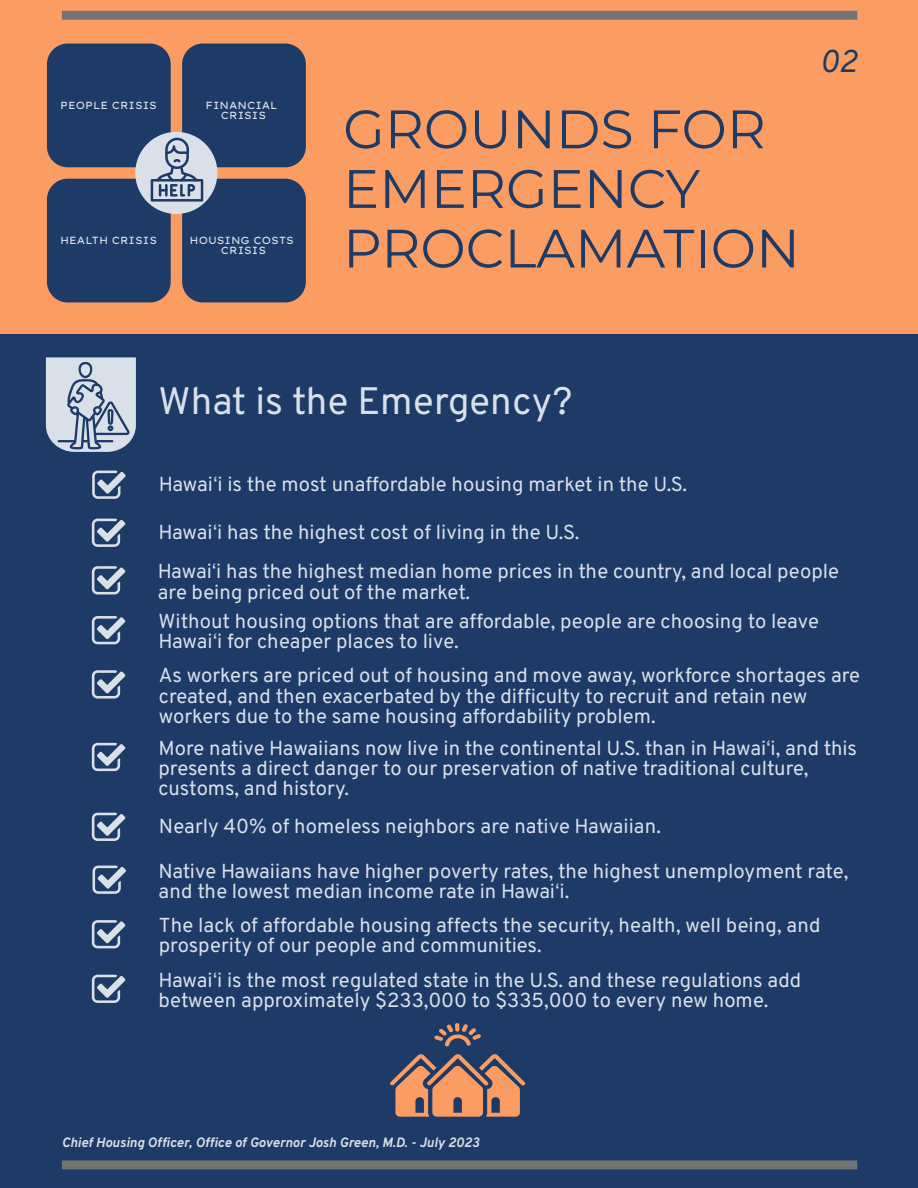
<style>
.page{position:relative;width:918px;height:1188px;background:#1d3b66}
.page>*{position:absolute;margin:0;border:0;box-sizing:border-box;transform-origin:0 0}
.t1{font:54px/59.6px "Montserrat";color:#1d3b66}
.t2{font:38.25px "Overpass";color:#dae0e8}
.t3{font:italic 31.5px "Overpass";color:#1d3b66}
.t4{font:20.25px/20.2px "Overpass";color:#dae0e8}
.t5{font:italic 700 13.5px "Overpass";color:#dae0e8}
.t6{font:10.35px "Lexend Exa";color:#dae0e8}
.s1{font-family:"Helvetica"}
</style>
<div class="page">
<div style="left:0;top:0;width:918px;height:334px;background:#fb9d63"></div>
<div style="left:62px;top:11px;width:795px;height:9px;background:#737373"></div>
<svg style="left:390px;top:1023px;width:135px;height:94px"></svg>
<div style="left:47px;top:44px;width:124px;height:123px;background:#1d3b66;border-radius:21px"></div>
<div style="left:182px;top:44px;width:124px;height:123px;background:#1d3b66;border-radius:21px"></div>
<div style="left:182px;top:179px;width:124px;height:123px;background:#1d3b66;border-radius:21px"></div>
<div style="left:47px;top:179px;width:124px;height:123px;background:#1d3b66;border-radius:21px"></div>
<div style="left:135px;top:132px;width:82px;height:82px;background:#dae0e8;border-radius:50%"></div>
<svg style="left:151px;top:138px;width:52px;height:64px"></svg>
<svg style="left:92px;top:471px;width:34px;height:28px"></svg>
<svg style="left:92px;top:519px;width:33px;height:28px"></svg>
<svg style="left:92px;top:566px;width:33px;height:28px"></svg>
<svg style="left:92px;top:616px;width:33px;height:28px"></svg>
<svg style="left:92px;top:670px;width:33px;height:29px"></svg>
<svg style="left:92px;top:743px;width:33px;height:28px"></svg>
<svg style="left:92px;top:813px;width:33px;height:28px"></svg>
<svg style="left:93px;top:866px;width:33px;height:28px"></svg>
<svg style="left:92px;top:920px;width:33px;height:28px"></svg>
<svg style="left:92px;top:975px;width:33px;height:28px"></svg>
<svg style="left:46px;top:357px;width:90px;height:95px;background:#b4bfce"></svg>
<div style="left:62px;top:1160px;width:795px;height:9px;background:#737373"></div>
<p class="t6" style="left:60px;top:99px;width:98px">PEOPLE CRISIS</p>
<p class="t6" style="left:206px;top:99px;width:74px">FINANCIAL</p>
<p class="t6" style="left:221px;top:109px;width:47px">CRISIS</p>
<p class="t6" style="left:60px;top:233px;width:98px">HEALTH CRISIS</p>
<p class="t6" style="left:190px;top:233px;width:106px">HOUSING COSTS</p>
<p class="t6" style="left:221px;top:244px;width:47px">CRISIS</p>
<p class="t1" style="left:343px;top:99px;width:424px">GROUNDS FOR</p>
<p class="t1" style="left:343px;top:159px;width:458px">EMERGENCY<br>PROCLAMATION</p>
<h3 class="t3" style="left:820px;top:44px;width:39px">02</h3>
<p class="t2" style="left:159px;top:380px;width:415px">What is the Emergency?</p>
<p class="t4" style="left:159px;top:475px;width:530px">Hawai<span class="s1">ʻ</span>i is the most unaffordable housing market in the U.S.</p>
<p class="t4" style="left:159px;top:523px;width:422px">Hawai<span class="s1">ʻ</span>i has the highest cost of living in the U.S.</p>
<p class="t4" style="left:158px;top:563px;width:683px">Hawai<span class="s1">ʻ</span>i has the highest median home prices in the country, and local people are being priced out of the market.</p>
<p class="t4" style="left:159px;top:613px;width:662px">Without housing options that are affordable, people are choosing to leave<br>Hawai<span class="s1">ʻ</span>i for cheaper places to live.</p>
<p class="t4" style="left:159px;top:667px;width:703px">As workers are priced out of housing and move away, workforce shortages are created, and then exacerbated by the difficulty to recruit and retain new workers due to the same housing affordability problem.</p>
<p class="t4" style="left:159px;top:740px;width:700px">More native Hawaiians now live in the continental U.S. than in Hawai<span class="s1">ʻ</span>i, and this presents a direct danger to our preservation of native traditional culture, customs, and history.</p>
<p class="t4" style="left:159px;top:817px;width:503px">Nearly 40% of homeless neighbors are native Hawaiian.</p>
<p class="t4" style="left:159px;top:862px;width:691px">Native Hawaiians have higher poverty rates, the highest unemployment rate, and the lowest median income rate in Hawai<span class="s1">ʻ</span>i.</p>
<p class="t4" style="left:159px;top:917px;width:663px">The lack of affordable housing affects the security, health, well being, and prosperity of our people and communities.</p>
<p class="t4" style="left:159px;top:972px;width:644px">Hawai<span class="s1">ʻ</span>i is the most regulated state in the U.S. and these regulations add between approximately $233,000 to $335,000 to every new home.</p>
<p class="t5" style="left:62px;top:1135px;width:419px">Chief Housing Officer, Office of Governor Josh Green, M.D. - July 2023</p>
</div>
